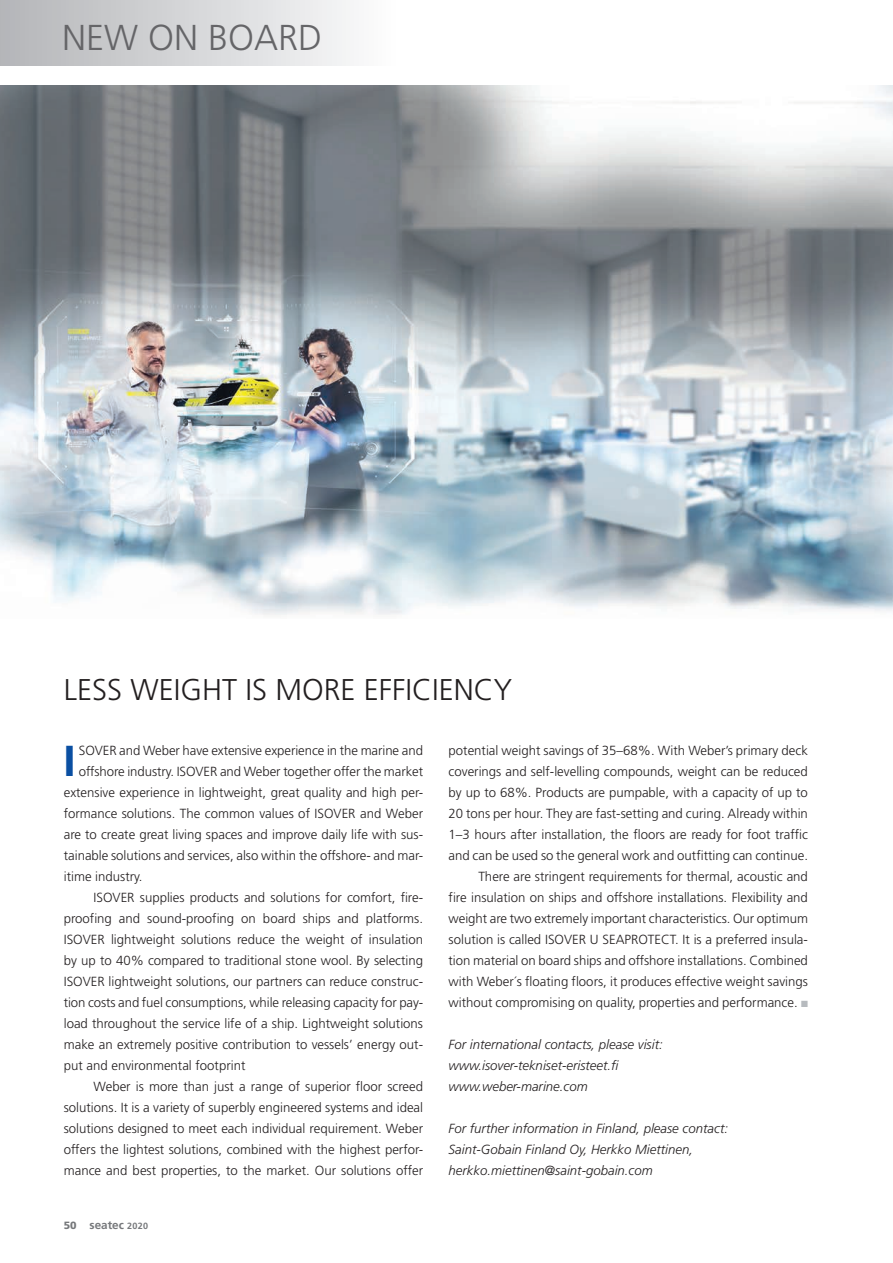
<style>
.page{position:relative;width:893px;height:1263px;background:#fff}
.page>*{position:absolute;margin:0;border:0;box-sizing:border-box;transform-origin:0 0}
.t1{font:900 43.35px "Frutiger LT Std";color:#0a4fa2;scale:.8 1}
.t2{font:300 36px "Frutiger LT Std";color:#656568}
.t3{font:300 30px "Frutiger LT Std";color:#231f20}
.t4{font:300 13.2px/21px "Frutiger LT Std";color:#231f20;text-align:right}
.t5{font:italic 300 13.2px/21px "Frutiger LT Std";color:#231f20}
.t6{font:700 11.7px "Frutiger LT Std";color:#76787b}
.s1{font-weight:900;font-size:10.5px}
.s2{font-size:9px}
.s3{color:#b6babe}
</style>
<div class="page">
<div style="left:0;top:0;width:395px;height:66px;background:linear-gradient(to right,#b3b4b8,#fcfdfd)"></div>
<img style="left:0;top:85px;width:893px;height:530px">
<h2 class="t2" style="left:62px;top:17px;width:262px">NEW ON BOARD</h2>
<h3 class="t3" style="left:64px;top:673px;width:450px">LESS WEIGHT IS MORE EFFICIENCY</h3>
<h1 class="t1" style="left:64px;top:735px;width:16px">I</h1>
<p class="t4" style="left:79px;top:740px;width:346px">SOVER and Weber have extensive experience in the marine and</p>
<p class="t4" style="left:79px;top:761px;width:346px">offshore industry. ISOVER and Weber together offer the market</p>
<p class="t4" style="left:64px;top:782px;width:361px">extensive experience in lightweight, great quality and high per-</p>
<p class="t4" style="left:64px;top:803px;width:361px">formance solutions. The common values of ISOVER and Weber</p>
<p class="t4" style="left:64px;top:824px;width:361px">are to create great living spaces and improve daily life with sus-</p>
<p class="t4" style="left:64px;top:845px;width:361px">tainable solutions and services, also within the offshore- and mar-</p>
<p class="t4" style="left:64px;top:866px;width:80px">itime industry.</p>
<p class="t4" style="left:94px;top:887px;width:331px">ISOVER supplies products and solutions for comfort, fire-</p>
<p class="t4" style="left:64px;top:908px;width:361px">proofing and sound-proofing on board ships and platforms.</p>
<p class="t4" style="left:64px;top:929px;width:361px">ISOVER lightweight solutions reduce the weight of insulation</p>
<p class="t4" style="left:64px;top:950px;width:361px">by up to 40% compared to traditional stone wool. By selecting</p>
<p class="t4" style="left:64px;top:971px;width:361px">ISOVER lightweight solutions, our partners can reduce construc-</p>
<p class="t4" style="left:64px;top:992px;width:361px">tion costs and fuel consumptions, while releasing capacity for pay-</p>
<p class="t4" style="left:64px;top:1013px;width:361px">load throughout the service life of a ship. Lightweight solutions</p>
<p class="t4" style="left:64px;top:1034px;width:361px">make an extremely positive contribution to vessels’ energy out-</p>
<p class="t4" style="left:64px;top:1055px;width:183px">put and environmental footprint</p>
<p class="t4" style="left:94px;top:1076px;width:331px">Weber is more than just a range of superior floor screed</p>
<p class="t4" style="left:64px;top:1097px;width:361px">solutions. It is a variety of superbly engineered systems and ideal</p>
<p class="t4" style="left:64px;top:1118px;width:361px">solutions designed to meet each individual requirement. Weber</p>
<p class="t4" style="left:64px;top:1139px;width:361px">offers the lightest solutions, combined with the highest perfor-</p>
<p class="t4" style="left:64px;top:1160px;width:361px">mance and best properties, to the market. Our solutions offer</p>
<p class="t6" style="left:64px;top:1218px;width:86px"><span class="s1">50</span> seatec <span class="s2">2020</span></p>
<p class="t4" style="left:449px;top:740px;width:361px">potential weight savings of 35–68%. With Weber’s primary deck coverings and self-levelling compounds, weight can be reduced by up to 68%. Products are pumpable, with a capacity of up to 20 tons per hour. They are fast-setting and curing. Already within 1–3 hours after installation, the floors are ready for foot traffic and can be used so the general work and outfitting can continue.<br>There are stringent requirements for thermal, acoustic and<br>fire insulation on ships and offshore installations. Flexibility and weight are two extremely important characteristics. Our optimum solution is called ISOVER U SEAPROTECT. It is a preferred insula&shy;tion material on board ships and offshore installations. Combined with Weber´s floating floors, it produces effective weight savings without compromising on quality, properties and performance. <span class="s3">■</span></p>
<p class="t5" style="left:449px;top:1034px;width:216px">For international contacts, please visit: www.isover-tekniset-eristeet.fi www.weber-marine.com</p>
<p class="t5" style="left:449px;top:1118px;width:281px">For further information in Finland, please contact:<br>Saint-Gobain Finland Oy, Herkko Miettinen, herkko.miettinen@saint-gobain.com</p>
</div>
